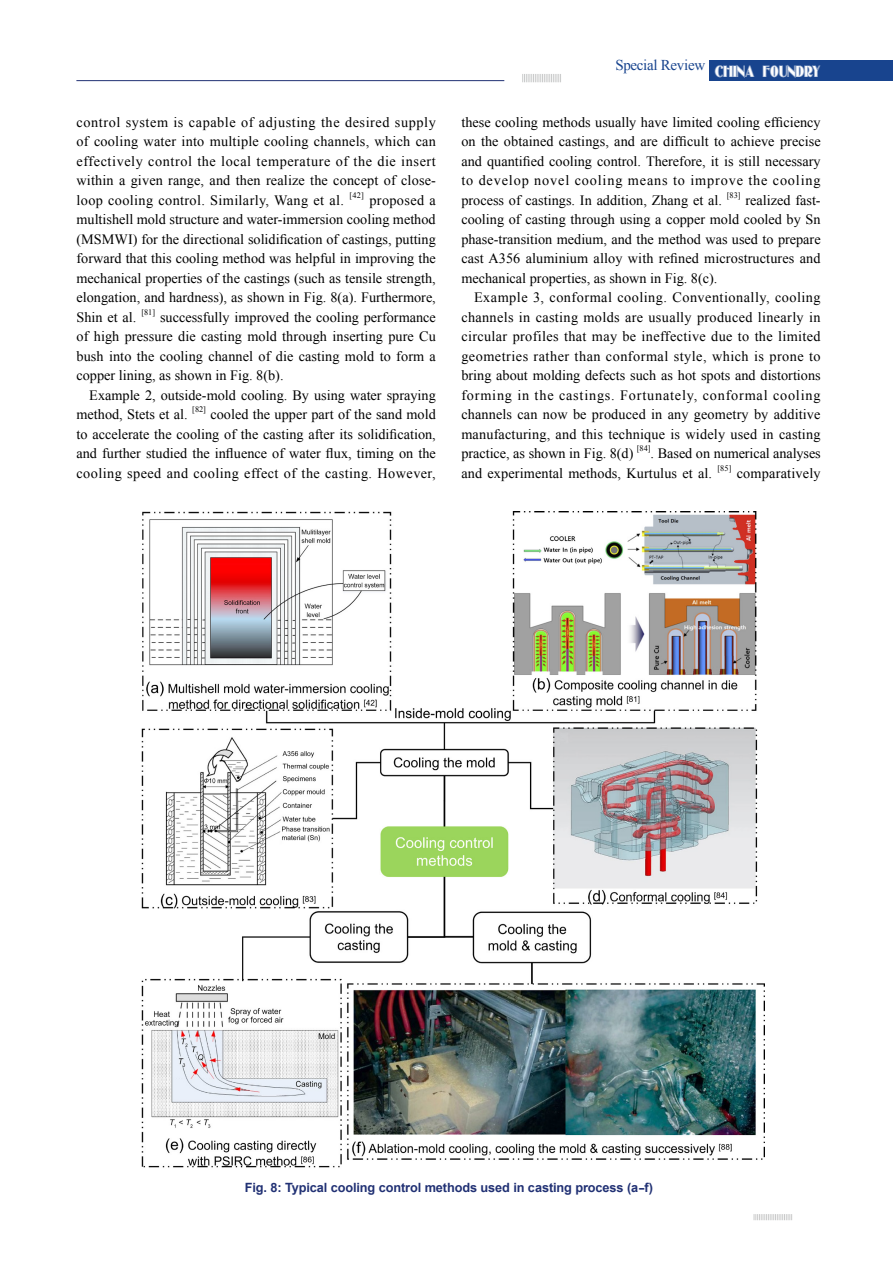
<style>
.page{position:relative;width:893px;height:1263px;background:#fff}
.page>*{position:absolute;margin:0;border:0;box-sizing:border-box;transform-origin:0 0}
.t1{font:15.6px "Oldgate Lane Outline";color:#fff}
.t2{font:15px "Times New Roman";letter-spacing:-.02em;color:#18448e}
.t3{font:14.25px/19.5px "Times New Roman";color:#000;text-align:justify}
.t4{font:700 12.75px "Arial";letter-spacing:-.01em;color:#213174}
.t5{font:8.25px "Times New Roman";color:#000}
</style>
<div class="page">
<svg style="left:754px;top:1214px;width:38px;height:6px"></svg>
<div style="left:709px;top:60px;width:184px;height:21px;background:#18448e"></div>
<svg style="left:522px;top:74px;width:39px;height:8px"></svg>
<hr style="left:76px;top:80px;width:428px;height:1px;background:#213174">
<img style="left:141px;top:512px;width:624px;height:656px">
<p class="t3" style="left:77px;top:112px;width:361px">control system is capable of adjusting the desired supply of cooling water into multiple cooling channels, which can effectively control the local temperature of the die insert within a given range, and then realize the concept of close&shy;loop cooling control. Similarly, Wang et al.</p>
<p class="t5" style="left:350px;top:190px;width:16px">[42]</p>
<p class="t3" style="left:77px;top:190px;width:361px;text-indent:293px">proposed a multishell mold structure and water-immersion cooling method (MSMWI) for the directional solidification of castings, putting forward that this cooling method was helpful in improving the mechanical properties of the castings (such as tensile strength, elongation, and hardness), as shown in Fig. 8(a). Furthermore, Shin et al.</p>
<p class="t5" style="left:141px;top:307px;width:15px">[81]</p>
<p class="t3" style="left:77px;top:307px;width:361px;text-indent:83px">successfully improved the cooling performance of high pressure die casting mold through inserting pure Cu bush into the cooling channel of die casting mold to form a copper lining, as shown in Fig. 8(b).</p>
<p class="t3" style="left:77px;top:385px;width:361px;text-indent:13px">Example 2, outside-mold cooling. By using water spraying method, Stets et al.</p>
<p class="t5" style="left:192px;top:404px;width:15px">[82]</p>
<p class="t3" style="left:77px;top:404px;width:361px;text-indent:134px">cooled the upper part of the sand mold to accelerate the cooling of the casting after its solidification, and further studied the influence of water flux, timing on the cooling speed and cooling effect of the casting. However,</p>
<p class="t2" style="left:615px;top:55px;width:91px">Special Review</p>
<p class="t1" style="left:715px;top:62px;width:107px">CHINA FOUNDRY</p>
<p class="t3" style="left:461px;top:112px;width:361px">these cooling methods usually have limited cooling efficiency on the obtained castings, and are difficult to achieve precise and quantified cooling control. Therefore, it is still necessary to develop novel cooling means to improve the cooling process of castings. In addition, Zhang et al.</p>
<p class="t5" style="left:727px;top:190px;width:15px">[83]</p>
<p class="t3" style="left:461px;top:190px;width:361px;text-indent:284px">realized fast&shy;cooling of casting through using a copper mold cooled by Sn phase-transition medium, and the method was used to prepare cast A356 aluminium alloy with refined microstructures and mechanical properties, as shown in Fig. 8(c).</p>
<p class="t3" style="left:461px;top:287px;width:361px;text-indent:13px">Example 3, conformal cooling. Conventionally, cooling channels in casting molds are usually produced linearly in circular profiles that may be ineffective due to the limited geometries rather than conformal style, which is prone to bring about molding defects such as hot spots and distortions forming in the castings. Fortunately, conformal cooling channels can now be produced in any geometry by additive manufacturing, and this technique is widely used in casting practice, as shown in Fig. 8(d)</p>
<p class="t5" style="left:637px;top:443px;width:15px">[84]</p>
<p class="t3" style="left:461px;top:443px;width:361px;text-indent:189px">. Based on numerical analyses and experimental methods, Kurtulus et al.</p>
<p class="t5" style="left:717px;top:463px;width:16px">[85]</p>
<p class="t3" style="left:737px;top:463px;width:85px">comparatively</p>
<p class="t4" style="left:245px;top:1179px;width:410px">Fig. 8: Typical cooling control methods used in casting process (a-f)</p>
</div>
